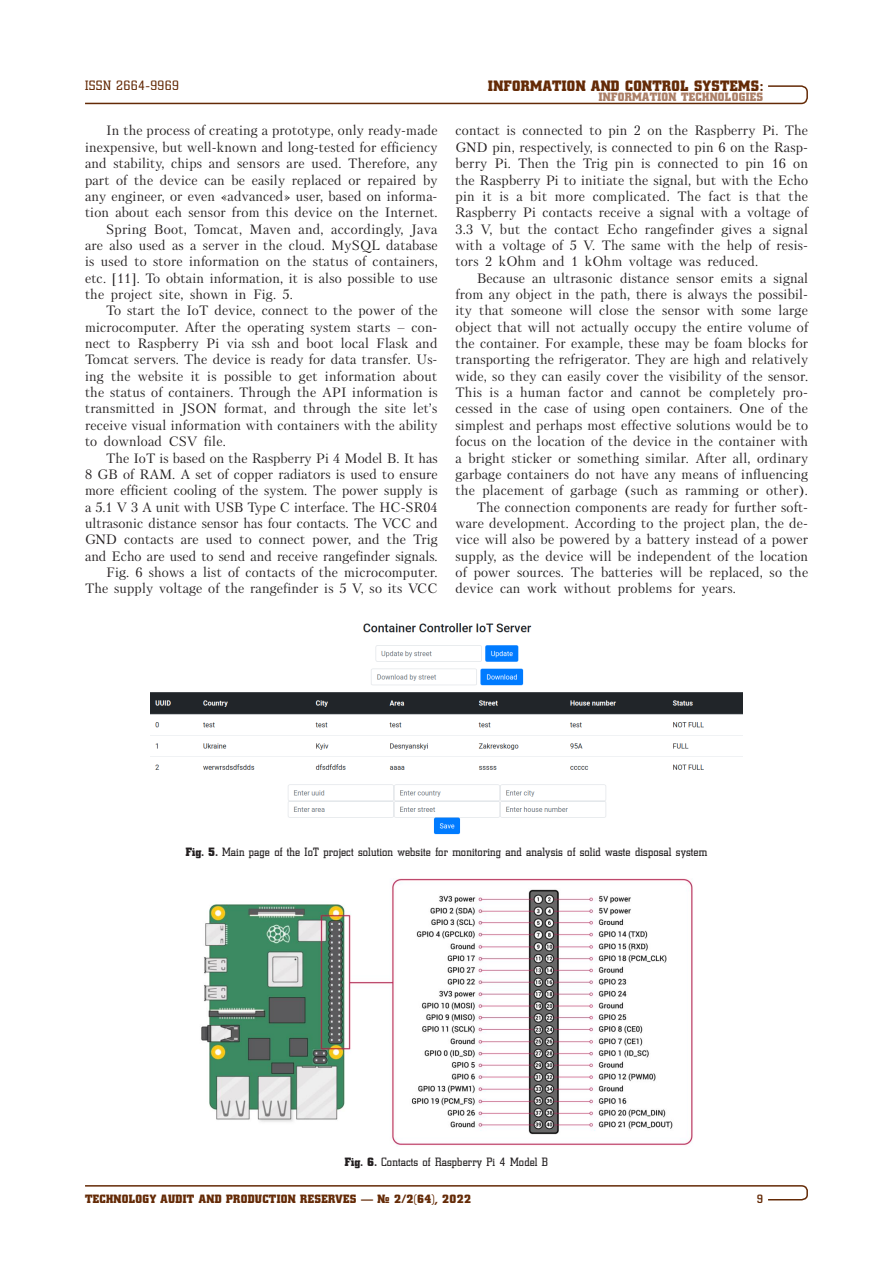
<style>
.page{position:relative;width:893px;height:1276px;background:#fff}
.page>*{position:absolute;margin:0;border:0;box-sizing:border-box;transform-origin:0 0}
.t1{font:15px "Coliseum Black C";letter-spacing:.025em;color:#642a06}
.Отсуп_англ{font:13.5px/16.4px "Petersburg C";letter-spacing:.01em;color:#231f20;text-align:justify}
.t2{font:13.5px "Coliseum C";letter-spacing:.03em;color:#642a06}
.Подпись_рисунка{font:12px "Coliseum C";letter-spacing:.015em;color:#231f20}
.t3{font:12px "Coliseum Black C";letter-spacing:.025em;color:#642a06}
.t4{font:12px "Coliseum Black C";letter-spacing:.025em;color:#ab7f67}
.t5{font:700 12px "Coliseum C";color:#642a06}
.s1{font-family:"Coliseum Black C"}
</style>
<div class="page">
<svg style="left:85px;top:1185px;width:723px;height:16px"></svg>
<svg style="left:85px;top:85px;width:723px;height:20px"></svg>
<img style="left:150px;top:623px;width:593px;height:212px">
<img style="left:201px;top:878px;width:492px;height:268px">
<p class="t2" style="left:85px;top:78px;width:96px">ISSN 2664-9969</p>
<p class="Отсуп_англ" style="left:85px;top:122px;width:354px;text-indent:21px">In the process of creating a prototype, only ready-made inexpensive, but well-known and long-tested for efficiency and stability, chips and sensors are used. Therefore, any part of the device can be easily replaced or repaired by any engineer, or even «advanced» user, based on informa&shy;tion about each sensor from this device on the Internet.</p>
<p class="Отсуп_англ" style="left:85px;top:220px;width:354px;text-indent:21px">Spring Boot, Tomcat, Maven and, accordingly, Java are also used as a server in the cloud. MySQL database is used to store information on the status of containers, etc. [11]. To obtain information, it is also possible to use the project site, shown in Fig. 5.</p>
<p class="Отсуп_англ" style="left:85px;top:302px;width:354px;text-indent:21px">To start the IoT device, connect to the power of the microcomputer. After the operating system starts – con&shy;nect to Raspberry Pi via ssh and boot local Flask and Tomcat servers. The device is ready for data transfer. Us&shy;ing the website it is possible to get information about the status of containers. Through the API information is transmitted in JSON format, and through the site let’s receive visual information with containers with the ability to download CSV file.</p>
<p class="Отсуп_англ" style="left:85px;top:449px;width:354px;text-indent:21px">The IoT is based on the Raspberry Pi 4 Model B. It has 8 GB of RAM. A set of copper radiators is used to ensure more efficient cooling of the system. The power supply is a 5.1 V 3 A unit with USB Type C interface. The HC-SR04 ultrasonic distance sensor has four contacts. The VCC and GND contacts are used to connect power, and the Trig and Echo are used to send and receive rangefinder signals.</p>
<p class="Отсуп_англ" style="left:85px;top:564px;width:354px;text-align:right">Fig. 6 shows a list of contacts of the microcomputer.<br>The supply voltage of the rangefinder is 5 V, so its VCC</p>
<p class="t1" style="left:488px;top:77px;width:276px">INFORMATION AND CONTROL SYSTEMS:</p>
<p class="t4" style="left:599px;top:90px;width:166px">INFORMATION TECHNOLOGIES</p>
<p class="Отсуп_англ" style="left:455px;top:122px;width:354px">contact is connected to pin 2 on the Raspberry Pi. The GND pin, respectively, is connected to pin 6 on the Rasp&shy;berry Pi. Then the Trig pin is connected to pin 16 on the Raspberry Pi to initiate the signal, but with the Echo pin it is a bit more complicated. The fact is that the Raspberry Pi contacts receive a signal with a voltage of 3.3 V, but the contact Echo rangefinder gives a signal with a voltage of 5 V. The same with the help of resis&shy;tors 2 kOhm and 1 kOhm voltage was reduced.</p>
<p class="Отсуп_англ" style="left:455px;top:269px;width:354px;text-indent:21px">Because an ultrasonic distance sensor emits a signal from any object in the path, there is always the possibil&shy;ity that someone will close the sensor with some large object that will not actually occupy the entire volume of the container. For example, these may be foam blocks for transporting the refrigerator. They are high and relatively wide, so they can easily cover the visibility of the sensor.<br>This is a human factor and cannot be completely pro&shy;cessed in the case of using open containers. One of the simplest and perhaps most effective solutions would be to focus on the location of the device in the container with a bright sticker or something similar. After all, ordinary garbage containers do not have any means of influencing the placement of garbage (such as ramming or other).</p>
<p class="Отсуп_англ" style="left:455px;top:498px;width:354px;text-indent:21px">The connection components are ready for further soft&shy;ware development. According to the project plan, the de&shy;vice will also be powered by a battery instead of a power supply, as the device will be independent of the location of power sources. The batteries will be replaced, so the device can work without problems for years.</p>
<p class="Подпись_рисунка" style="left:186px;top:845px;width:523px"><span class="s1">Fig. 5.</span> Main page of the IoT project solution website for monitoring and analysis of solid waste disposal system</p>
<p class="Подпись_рисунка" style="left:345px;top:1154px;width:205px"><span class="s1">Fig. 6.</span> Contacts of Raspberry Pi 4 Model B</p>
<p class="t3" style="left:85px;top:1191px;width:387px">TECHNOLOGY AUDIT AND PRODUCTION RESERVES — № 2/2(64), 2022</p>
<p class="t5" style="left:757px;top:1191px;width:8px">9</p>
</div>
